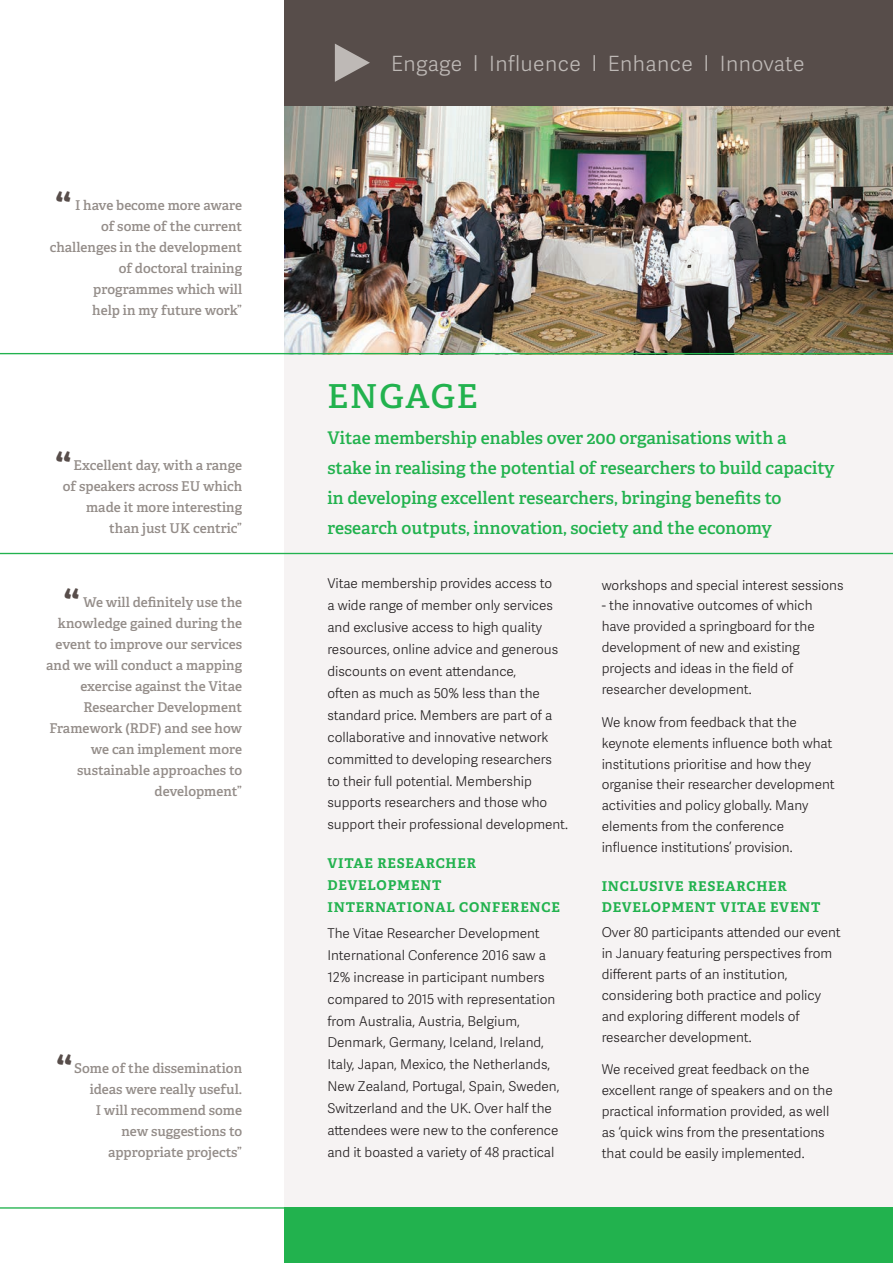
<style>
.page{position:relative;width:893px;height:1263px;background:#fff}
.page>*{position:absolute;margin:0;border:0;box-sizing:border-box;transform-origin:0 0}
.t1{font:600 48px "Adelle";color:#574d4a}
.t2{font:600 33px "Adelle";letter-spacing:.055em;color:#22b24e}
.t3{font:300 21px "Adelle Sans";letter-spacing:.02em;color:#beb9b6}
.t4{font:600 17.4px/30px "Adelle";color:#22b24e}
.t5{font:300 13.5px/21.9px "Adelle Sans";color:#231f20}
.t6{font:600 13.5px/21px "Adelle";color:#948d89;text-align:right}
.t7{font:700 13.5px "Adelle";letter-spacing:.06em;color:#22b24e}
</style>
<div class="page">
<div style="left:285px;top:353px;width:608px;height:855px;background:#f6f3f3"></div>
<div style="left:285px;top:0;width:608px;height:106px;background:#574d4a"></div>
<img style="left:285px;top:106px;width:608px;height:247px">
<svg style="left:335px;top:44px;width:35px;height:38px"></svg>
<div style="left:285px;top:1208px;width:608px;height:55px;background:#22b24e"></div>
<hr style="left:0;top:1207px;width:893px;height:1px;background:#22b24e">
<hr style="left:0;top:353px;width:893px;height:1px;background:#22b24e">
<hr style="left:0;top:553px;width:893px;height:1px;background:#22b24e">
<p class="t1" style="left:54px;top:181px;width:19px">“</p>
<p class="t6" style="left:75px;top:195px;width:169px">I have become more aware</p>
<p class="t6" style="left:101px;top:216px;width:143px">of some of the current</p>
<p class="t6" style="left:50px;top:237px;width:194px">challenges in the development of doctoral training</p>
<p class="t6" style="left:93px;top:279px;width:150px">programmes which will</p>
<p class="t6" style="left:92px;top:300px;width:151px">help in my future work”</p>
<p class="t1" style="left:54px;top:440px;width:19px">“</p>
<p class="t6" style="left:63px;top:454px;width:181px">Excellent day, with a range of speakers across EU which made it more interesting</p>
<p class="t6" style="left:109px;top:517px;width:134px">than just UK centric”</p>
<p class="t1" style="left:63px;top:578px;width:19px">“</p>
<p class="t6" style="left:46px;top:592px;width:197px">We will definitely use the knowledge gained during the event to improve our services and we will conduct a mapping exercise against the Vitae</p>
<p class="t6" style="left:50px;top:697px;width:194px">Researcher Development<br>Framework (RDF) and see how we can implement more</p>
<p class="t6" style="left:77px;top:760px;width:167px">sustainable approaches to development”</p>
<p class="t1" style="left:55px;top:1043px;width:19px">“</p>
<p class="t6" style="left:74px;top:1057px;width:169px">Some of the dissemination</p>
<p class="t6" style="left:90px;top:1078px;width:154px">ideas were really useful.</p>
<p class="t6" style="left:96px;top:1099px;width:148px">I will recommend some</p>
<p class="t6" style="left:121px;top:1120px;width:122px">new suggestions to</p>
<p class="t6" style="left:108px;top:1141px;width:136px">appropriate projects”</p>
<p class="t3" style="left:391px;top:49px;width:415px">Engage l Influence l Enhance l Innovate</p>
<p class="t2" style="left:327px;top:375px;width:152px">ENGAGE</p>
<p class="t4" style="left:327px;top:423px;width:461px">Vitae membership enables over 200 organisations with a</p>
<p class="t4" style="left:327px;top:453px;width:509px">stake in realising the potential of researchers to build capacity in developing excellent researchers, bringing benefits to</p>
<p class="t4" style="left:327px;top:513px;width:446px">research outputs, innovation, society and the economy</p>
<p class="t5" style="left:327px;top:572px;width:226px">Vitae membership provides access to</p>
<p class="t5" style="left:327px;top:594px;width:227px">a wide range of member only services and exclusive access to high quality</p>
<p class="t5" style="left:327px;top:638px;width:232px">resources, online advice and generous discounts on event attendance,</p>
<p class="t5" style="left:327px;top:682px;width:242px">often as much as 50% less than the standard price. Members are part of a collaborative and innovative network committed to developing researchers<br>to their full potential. Membership supports researchers and those who support their professional development.</p>
<p class="t7" style="left:327px;top:854px;width:150px">VITAE RESEARCHER</p>
<p class="t7" style="left:327px;top:876px;width:116px">DEVELOPMENT</p>
<p class="t7" style="left:327px;top:898px;width:234px">INTERNATIONAL CONFERENCE</p>
<p class="t5" style="left:327px;top:922px;width:234px">The Vitae Researcher Development International Conference 2016 saw a 12% increase in participant numbers compared to 2015 with representation from Australia, Austria, Belgium, Denmark, Germany, Iceland, Ireland, Italy, Japan, Mexico, the Netherlands, New Zealand, Portugal, Spain, Sweden, Switzerland and the UK. Over half the attendees were new to the conference and it boasted a variety of 48 practical</p>
<p class="t5" style="left:602px;top:573px;width:243px">workshops and special interest sessions</p>
<p class="t5" style="left:602px;top:595px;width:214px;line-height:20.9px">- the innovative outcomes of which have provided a springboard for the development of new and existing projects and ideas in the field of researcher development.</p>
<p class="t5" style="left:602px;top:711px;width:234px;line-height:20.9px">We know from feedback that the keynote elements influence both what institutions prioritise and how they organise their researcher development activities and policy globally. Many</p>
<p class="t5" style="left:602px;top:815px;width:184px">elements from the conference</p>
<p class="t5" style="left:602px;top:836px;width:193px">influence institutions’ provision.</p>
<p class="t7" style="left:602px;top:877px;width:187px">INCLUSIVE RESEARCHER</p>
<p class="t7" style="left:602px;top:898px;width:220px">DEVELOPMENT VITAE EVENT</p>
<p class="t5" style="left:602px;top:922px;width:241px;line-height:20.9px">Over 80 participants attended our event in January featuring perspectives from different parts of an institution,</p>
<p class="t5" style="left:602px;top:984px;width:221px;line-height:20.9px">considering both practice and policy and exploring different models of</p>
<p class="t5" style="left:602px;top:1025px;width:151px">researcher development.</p>
<p class="t5" style="left:602px;top:1058px;width:209px">We received great feedback on the</p>
<p class="t5" style="left:602px;top:1079px;width:233px;line-height:20.9px">excellent range of speakers and on the practical information provided, as well as ‘quick wins from the presentations that could be easily implemented.</p>
</div>
